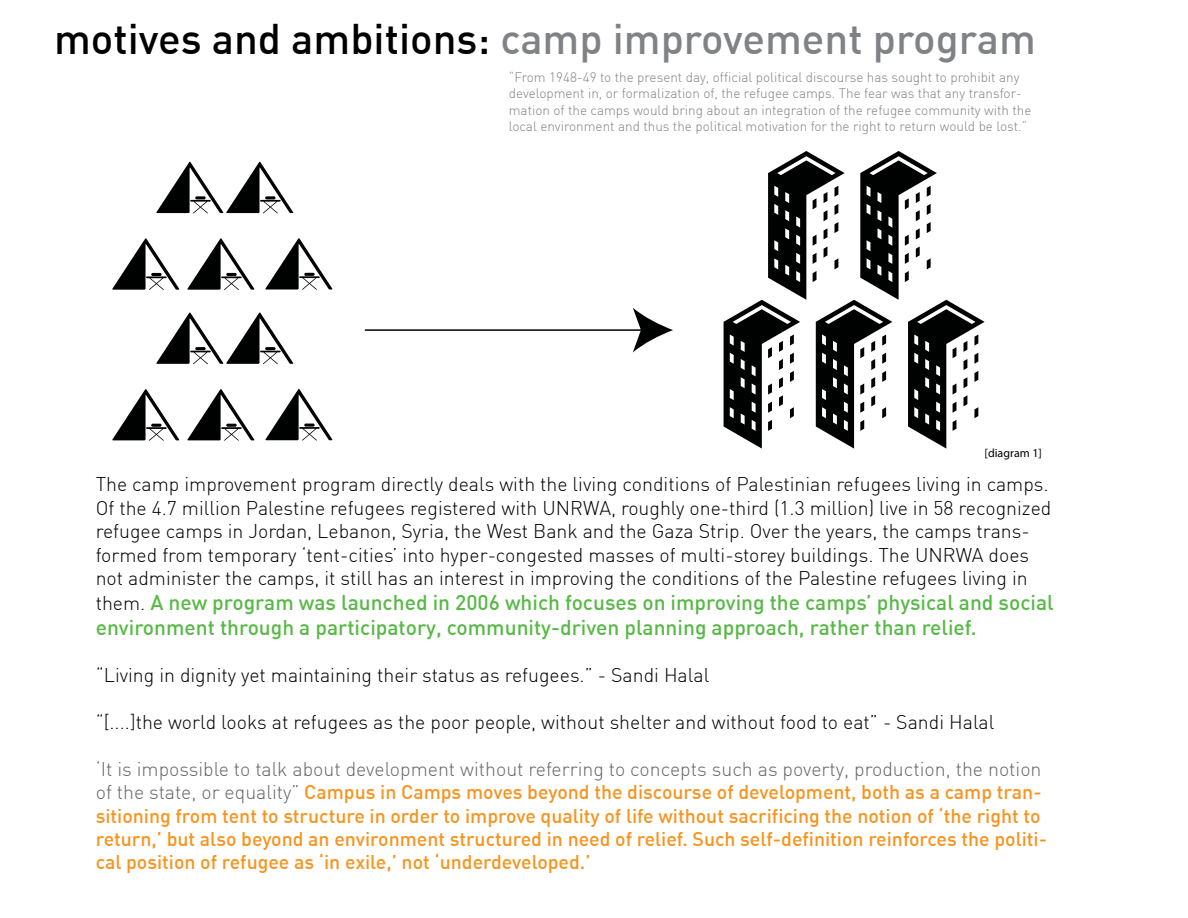
<style>
.page{position:relative;width:1188px;height:918px;background:#fff}
.page>*{position:absolute;margin:0;border:0;box-sizing:border-box;transform-origin:0 0}
.t1{font:500 42px "DIN";color:#808285}
.t2{font:500 21px/25.2px "DIN";color:#58b947}
.t3{font:300 19.5px/23.4px "DIN";color:#000}
.t4{font:500 19.5px/23.4px "DIN";color:#f7941e}
.t5{font:300 13.5px/16.2px "DIN";color:#808285}
.t6{font:12px "Myriad Pro";color:#000}
.s1{color:#000}
.s2{font-weight:300;font-size:19.5px;color:#000}
.s3{font-weight:300;color:#666}
</style>
<div class="page">
<svg style="left:156px;top:162px;width:137px;height:51px"></svg>
<svg style="left:112px;top:238px;width:67px;height:52px"></svg>
<svg style="left:187px;top:238px;width:68px;height:52px"></svg>
<svg style="left:265px;top:238px;width:68px;height:52px"></svg>
<svg style="left:156px;top:312px;width:137px;height:52px"></svg>
<svg style="left:112px;top:389px;width:67px;height:52px"></svg>
<svg style="left:187px;top:389px;width:68px;height:52px"></svg>
<svg style="left:265px;top:389px;width:68px;height:52px"></svg>
<svg style="left:724px;top:151px;width:261px;height:298px"></svg>
<hr style="left:365px;top:329px;width:280px;height:2px;background:#000101">
<svg style="left:633px;top:308px;width:40px;height:44px"></svg>
<h1 class="t1" style="left:54px;top:12px;width:983px"><span class="s1">motives and ambitions:</span> camp improvement program</h1>
<p class="t5" style="left:509px;top:69px;width:524px">“From 1948-49 to the present day, official political discourse has sought to prohibit any development in, or formalization of, the refugee camps. The fear was that any transfor&shy;mation of the camps would bring about an integration of the refugee community with the local environment and thus the political motivation for the right to return would be lost.”</p>
<p class="t6" style="left:985px;top:445px;width:59px">[diagram 1]</p>
<p class="t3" style="left:96px;top:473px;width:957px">The camp improvement program directly deals with the living conditions of Palestinian refugees living in camps.<br>Of the 4.7 million Palestine refugees registered with UNRWA, roughly one-third (1.3 million) live in 58 recognized refugee camps in Jordan, Lebanon, Syria, the West Bank and the Gaza Strip. Over the years, the camps trans&shy;formed from temporary ‘tent-cities’ into hyper-congested masses of multi-storey buildings. The UNRWA does not administer the camps, it still has an interest in improving the conditions of the Palestine refugees living in</p>
<p class="t2" style="left:96px;top:589px;width:960px"><span class="s2">them.</span> A new program was launched in 2006 which focuses on improving the camps’ physical and social environment through a participatory, community-driven planning approach, rather than relief.</p>
<p class="t3" style="left:96px;top:663px;width:615px">“Living in dignity yet maintaining their status as refugees.” - Sandi Halal</p>
<p class="t3" style="left:96px;top:710px;width:900px">“[....]the world looks at refugees as the poor people, without shelter and without food to eat” - Sandi Halal</p>
<p class="t4" style="left:96px;top:756px;width:953px"><span class="s3">‘It is impossible to talk about development without referring to concepts such as poverty, production, the notion of the state, or equality”</span> Campus in Camps moves beyond the discourse of development, both as a camp tran&shy;sitioning from tent to structure in order to improve quality of life without sacrificing the notion of ‘the right to return,’ but also beyond an environment structured in need of relief. Such self-definition reinforces the politi&shy;cal position of refugee as ‘in exile,’ not ‘underdeveloped.’</p>
</div>
